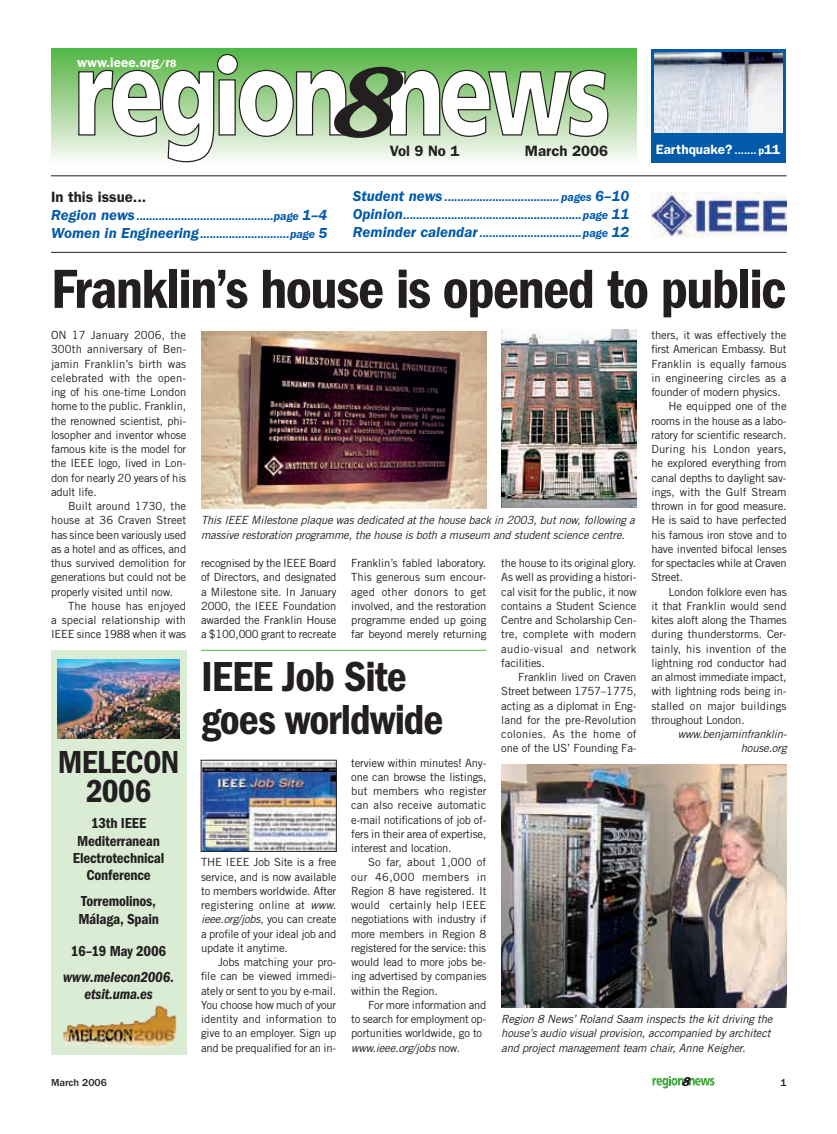
<style>
.page{position:relative;width:837px;height:1134px;background:#fff}
.page>*{position:absolute;margin:0;border:0;box-sizing:border-box;transform-origin:0 0}
.t1{font:600 condensed 57px "Franklin Gothic";letter-spacing:-.03em;color:#231f20}
.t2{font:600 condensed 43.5px/43.5px "Franklin Gothic";letter-spacing:-.025em;color:#231f20}
.t3{font:600 condensed 33px/29.4px "Franklin Gothic";letter-spacing:-.02em;color:#231f20;text-align:center}
.t4{font:600 condensed 15px/17.4px "Franklin Gothic";letter-spacing:-.015em;color:#231f20;text-align:center}
.t5{font:600 15px "Franklin Gothic";color:#231f20}
.t6{font:italic 600 condensed 15px/17.4px "Franklin Gothic";letter-spacing:-.015em;color:#231f20;text-align:center}
.t7{font:600 13.5px "Franklin Gothic";color:#fff}
.t8{font:italic 600 12px/18px "Franklin Gothic";color:#015aaa}
.t9{font:11.25px/14.2px "Trade Gothic LT";letter-spacing:-.015em;color:#231f20;text-align:justify}
.t10{font:italic 11.25px/14.2px "Trade Gothic LT";letter-spacing:-.015em;color:#231f20}
.t11{font:11.25px "Trade Gothic LT";letter-spacing:.005em;color:#231f20}
.t12{font:11.25px "Trade Gothic LT";letter-spacing:.01em;color:#231f20}
.t13{font:11.25px "Trade Gothic LT";letter-spacing:.02em;color:#231f20}
.t14{font:500 10.5px "Franklin Gothic";color:#231f20}
.s1{font-size:10.5px}
.s2{font-size:15px}
.s3{font-style:italic}
</style>
<div class="page">
<svg style="left:653px;top:1076px;width:61px;height:13px"></svg>
<hr style="left:201px;top:650px;width:285px;height:1px;background:#4cb848">
<div style="left:51px;top:48px;width:586px;height:115px;background:linear-gradient(to bottom,#52b340,#fbf9f6)"></div>
<svg style="left:78px;top:69px;width:137px;height:94px"></svg>
<div style="left:219px;top:80px;width:16px;height:55px;background:#fff"></div>
<div style="left:219px;top:79px;width:17px;height:57px;border:1px solid #231f20"></div>
<div style="left:218px;top:55px;width:19px;height:19px;background:#fff;border-radius:50%"></div>
<div style="left:217px;top:54px;width:21px;height:21px;border:1px solid #231f20;border-radius:50%"></div>
<svg style="left:238px;top:64px;width:371px;height:76px"></svg>
<hr style="left:51px;top:176px;width:736px;height:1px;background:#231f20">
<hr style="left:51px;top:252px;width:736px;height:1px;background:#231f20">
<div style="left:651px;top:49px;width:135px;height:113px;background:#015aaa"></div>
<div style="left:51px;top:650px;width:135px;height:404px;background:#daecd4"></div>
<img style="left:57px;top:659px;width:123px;height:79px">
<img style="left:201px;top:332px;width:285px;height:176px">
<img style="left:501px;top:764px;width:286px;height:244px">
<img style="left:203px;top:762px;width:132px;height:88px">
<div style="left:201px;top:760px;width:136px;height:92px;border:1px solid #231f20"></div>
<img style="left:63px;top:1005px;width:114px;height:43px">
<img style="left:501px;top:330px;width:136px;height:177px">
<img style="left:655px;top:52px;width:127px;height:81px">
<img style="left:651px;top:192px;width:136px;height:46px">
<p class="t7" style="left:77px;top:55px;width:101px">www.ieee.org<span class="s1">/</span>r<span class="s1">8</span></p>
<h3 class="t5" style="left:51px;top:188px;width:97px">In this issue...</h3>
<p class="t8" style="left:51px;top:207px;width:278px"><span class="s2">Region news</span> ...........................................page <span class="s2">1–4<br>Women in Engineering</span>............................page <span class="s2">5</span></p>
<h3 class="t5" style="left:390px;top:142px;width:71px">Vol 9 No 1</h3>
<h3 class="t5" style="left:525px;top:142px;width:85px">March 2006</h3>
<p class="t8" style="left:353px;top:189px;width:278px;text-align:justify"><span class="s2">Student news</span> ....................................pages <span class="s2">6–10<br>Opinion</span>........................................................page <span class="s2">11<br>Reminder calendar</span> ................................page <span class="s2">12</span></p>
<p class="t7" style="left:656px;top:141px;width:126px">Earthquake? <span class="s1">....... p</span>11</p>
<h1 class="t1" style="left:51px;top:256px;width:737px">Franklin’s house is opened to public</h1>
<p class="t9" style="left:51px;top:328px;width:137px">On 17 January 2006, the 300th anniversary of Ben&shy;jamin Franklin’s birth was celebrated with the open&shy;ing of his one-time London home to the public. Franklin, the renowned scientist, phi&shy;losopher and inventor whose famous kite is the model for the IEEE</p>
<p class="t9" style="left:651px;top:328px;width:137px">thers, it was effectively the</p>
<p class="t9" style="left:651px;top:342px;width:137px">first American Embassy. But</p>
<p class="t11" style="left:651px;top:357px;width:137px">Franklin is equally famous</p>
<p class="t11" style="left:651px;top:371px;width:137px">in engineering circles as a</p>
<p class="t9" style="left:651px;top:385px;width:131px">founder of modern physics.</p>
<p class="t9" style="left:668px;top:399px;width:120px">He equipped one of the</p>
<p class="t9" style="left:651px;top:413px;width:137px">rooms in the house as a labo-</p>
<p class="t9" style="left:651px;top:428px;width:137px">ratory for scientific research.</p>
<p class="t13" style="left:651px;top:442px;width:137px">During his London years,</p>
<p class="t9" style="left:651px;top:456px;width:137px">he explored everything from</p>
<p class="t9" style="left:651px;top:470px;width:137px">canal depths to daylight sav-</p>
<p class="t11" style="left:651px;top:485px;width:137px">ings, with the Gulf Stream</p>
<p class="t9" style="left:651px;top:499px;width:137px">thrown in for good measure.</p>
<p class="t9" style="left:651px;top:513px;width:137px">H e is said to have perfected</p>
<p class="t9" style="left:651px;top:527px;width:137px">his famous iron stove and to</p>
<p class="t9" style="left:651px;top:542px;width:137px">have invented bifocal lenses</p>
<p class="t9" style="left:651px;top:556px;width:137px">for spectacles while at Craven</p>
<p class="t9" style="left:651px;top:570px;width:33px">Street.</p>
<p class="t9" style="left:668px;top:584px;width:120px">London folklore even has</p>
<p class="t9" style="left:651px;top:599px;width:137px">it that Franklin would send</p>
<p class="t9" style="left:651px;top:613px;width:137px">kites aloft along the Thames</p>
<p class="t11" style="left:651px;top:628px;width:137px">during thunderstorms. Cer-</p>
<p class="t11" style="left:651px;top:642px;width:137px">tainly, his invention of the</p>
<p class="t9" style="left:651px;top:656px;width:137px">lightning rod conductor had</p>
<p class="t9" style="left:651px;top:670px;width:137px">an almost immediate impact,</p>
<p class="t9" style="left:651px;top:684px;width:137px">with lightning rods being in-</p>
<p class="t12" style="left:651px;top:699px;width:137px">stalled on major buildings</p>
<p class="t9" style="left:651px;top:713px;width:95px">throughout London.</p>
<p class="t10" style="left:678px;top:727px;width:111px;text-align:right">www.benjaminfranklin&shy;house.org</p>
<p class="t9" style="left:51px;top:456px;width:137px;text-indent:47px">logo, lived in Lon&shy;don for nearly 20 years of his adult life.</p>
<p class="t9" style="left:51px;top:499px;width:137px;text-indent:17px">Built around 1730, the house at 36 Craven Street has since been variously used as a hotel and as offices, and thus survived demolition for generations but could not be properly visited until now.</p>
<p class="t9" style="left:51px;top:599px;width:137px;text-indent:17px">The house has enjoyed a special relationship with IEEE</p>
<p class="t10" style="left:201px;top:513px;width:435px">This IEEE Milestone plaque was dedicated at the house back in 2003, but now, following a massive restoration programme, the house is both a museum and student science centre.</p>
<p class="t9" style="left:351px;top:556px;width:137px">Franklin’s fabled laboratory.<br>This generous sum encour&shy;aged other donors to get involved, and the restoration programme ended up going far beyond merely returning</p>
<h2 class="t2" style="left:201px;top:655px;width:244px">IEEE Job Site goes worldwide</h2>
<p class="t9" style="left:501px;top:556px;width:137px">the house to its original glory.<br>As well as providing a histori&shy;cal visit for the public, it now contains a Student Science Centre and Scholarship Cen&shy;tre, complete with modern audio-visual and network facilities.</p>
<p class="t9" style="left:501px;top:670px;width:137px;text-indent:17px">Franklin lived on Craven Street between 1757–1775, acting as a diplomat in Eng&shy;land for the pre-Revolution colonies. As the home of one of the US’ Founding Fa-</p>
<p class="t9" style="left:201px;top:556px;width:93px">recognised by the IEEE</p>
<p class="t9" style="left:201px;top:556px;width:137px;text-indent:108px">Board of Directors, and designated a Milestone site. In January 2000, the IEEE</p>
<p class="t9" style="left:201px;top:599px;width:137px;text-indent:82px">Foundation awarded the Franklin House a $100,000 grant to recreate</p>
<p class="t9" style="left:77px;top:627px;width:111px">since 1988 when it was</p>
<h3 class="t3" style="left:58px;top:747px;width:123px">MELECON<br>2006</h3>
<h3 class="t4" style="left:73px;top:814px;width:93px">13th IEEE<br>Mediterranean<br>Electrotechnical<br>Conference</h3>
<h3 class="t4" style="left:78px;top:893px;width:82px;text-align:left">Torremolinos,<br>Málaga, Spain</h3>
<h3 class="t4" style="left:71px;top:942px;width:97px">16–19 May 2006</h3>
<h3 class="t6" style="left:63px;top:968px;width:113px">www.melecon2006. etsit.uma.es</h3>
<p class="t9" style="left:351px;top:755px;width:137px">terview within minutes! Any&shy;one can browse the listings, but members who register can also receive automatic e-mail notifications of job of&shy;fers in their area of expertise, interest and location.</p>
<p class="t9" style="left:351px;top:855px;width:137px;text-align:left;text-indent:17px">So far, about 1,000 of our 46,000 members in<br>Region 8 have registered. It would certainly help IEEE negotiations with industry if more members in Region 8 registered for the service: this would lead to more jobs be&shy;ing advertised by companies within the Region.</p>
<p class="t9" style="left:351px;top:998px;width:137px;text-align:left;text-indent:17px">For more information and to search for employment op&shy;portunities worldwide, go to <span class="s3">www.ieee.org/jobs</span> now.</p>
<p class="t9" style="left:201px;top:855px;width:137px;text-indent:53px">Job Site is a free service, and is now available to members worldwide. After registering online at <span class="s3">www. ieee.org/jobs</span>, you can create a profile of your ideal job and update it anytime.</p>
<p class="t9" style="left:201px;top:955px;width:137px;text-indent:17px">Jobs matching your pro&shy;file can be viewed immedi&shy;ately or sent to you by e-mail.<br>You choose how much of your identity and information to give to an employer. Sign up and be prequalified for an in-</p>
<p class="t9" style="left:201px;top:855px;width:36px">The IEEE</p>
<p class="t10" style="left:501px;top:1012px;width:273px">Region 8 News’ Roland Saam inspects the kit driving the house’s audio visual provision, accompanied by architect and project management team chair, Anne Keigher.</p>
<p class="t14" style="left:51px;top:1076px;width:57px">March 2006</p>
</div>
